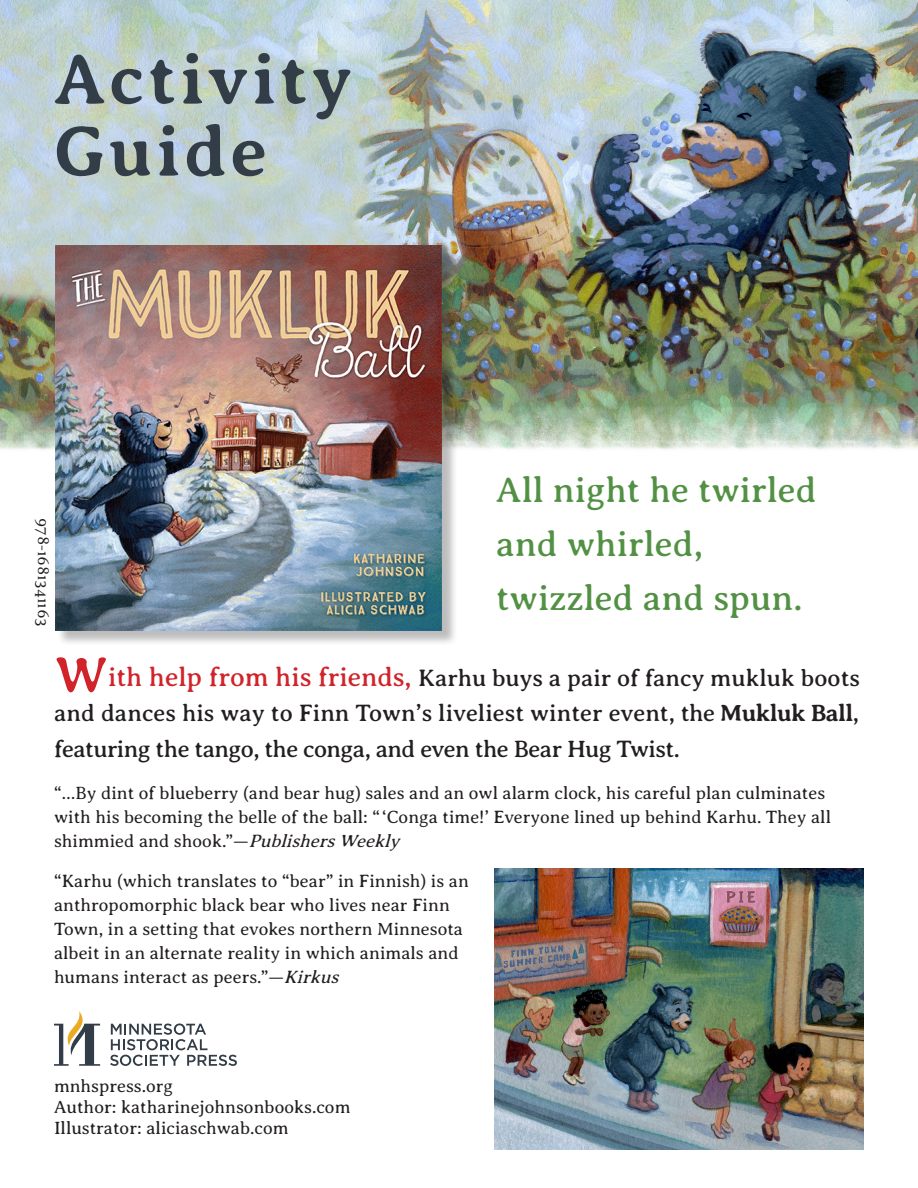
<style>
.page{position:relative;width:918px;height:1188px;background:#fff}
.page>*{position:absolute;margin:0;border:0;box-sizing:border-box;transform-origin:0 0}
.t1{font:700 72px "Averia Serif Libre";letter-spacing:.05em;color:#323d47}
.t2{font:36px "Averia Serif Libre";color:#529144}
.t3{font:24px/35.2px "Averia Serif Libre";letter-spacing:-.025em;color:#231f20;text-align:justify}
.t4{font:300 18px/24px "Averia Serif Libre";color:#231f20}
.t5{font:18px "Anziano Pro";color:#231f20}
.s1{font-size:54px;color:#d1232a}
.s2{font-size:27px;color:#d1232a}
.s3{font-weight:700}
.s4{font-style:italic}
</style>
<div class="page">
<img style="left:0;top:0;width:918px;height:450px">
<div style="left:57px;top:247px;width:401px;height:399px;background:#231f20;opacity:.3"></div>
<img style="left:55px;top:245px;width:387px;height:385px">
<svg style="left:54px;top:1011px;width:46px;height:55px"></svg>
<svg style="left:110px;top:1024px;width:127px;height:42px"></svg>
<img style="left:495px;top:868px;width:369px;height:282px">
<p class="t1" style="left:54px;top:39px;width:300px">Activity</p>
<p class="t1" style="left:54px;top:111px;width:215px">Guide</p>
<p class="t5" style="left:55px;top:518px;width:111px;rotate:90deg">978-1681341163</p>
<p class="t2" style="left:496px;top:469px;width:322px">All night he twirled</p>
<p class="t2" style="left:496px;top:523px;width:208px">and whirled,</p>
<p class="t2" style="left:496px;top:577px;width:308px">twizzled and spun.</p>
<p class="t3" style="left:54px;top:661px;width:808px"><span class="s1">W</span><span class="s2">ith help from his friends,</span> Karhu buys a pair of fancy mukluk boots and dances his way to Finn Town’s liveliest winter event, the <span class="s3">Mukluk Ball</span>, featuring the tango, the conga, and even the Bear Hug Twist.</p>
<p class="t4" style="left:54px;top:781px;width:779px">“…By dint of blueberry (and bear hug) sales and an owl alarm clock, his careful plan culminates with his becoming the belle of the ball: “ ‘Conga time!’ Everyone lined up behind Karhu. They all shimmied and shook.”—<span class="s4">PublishersWeekly</span></p>
<p class="t4" style="left:54px;top:869px;width:416px">“Karhu (which translates to “bear” in Finnish) is an anthropomorphic black bear who lives near Finn Town, in a setting that evokes northern Minnesota albeit in an alternate reality in which animals and humans interact as peers.”—<span class="s4">Kirkus</span></p>
<p class="t4" style="left:54px;top:1074px;width:121px">mnhspress.org</p>
<p class="t4" style="left:54px;top:1095px;width:298px">Author: katharinejohnsonbooks.com</p>
<p class="t4" style="left:54px;top:1116px;width:236px">Illustrator: aliciaschwab.com</p>
</div>
